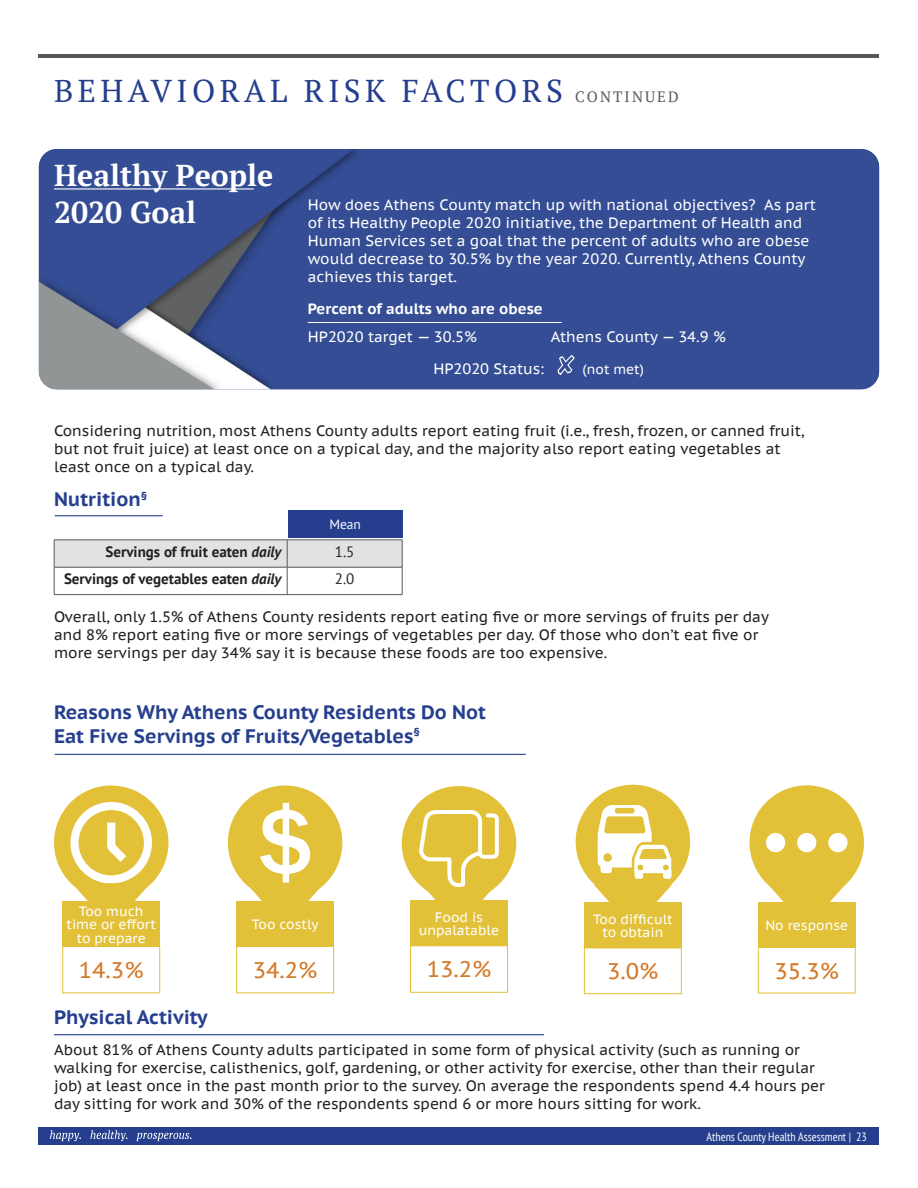
<style>
.page{position:relative;width:918px;height:1188px;background:#fff}
.page>*{position:absolute;margin:0;border:0;box-sizing:border-box;transform-origin:0 0}
.t1{font:31.5px "PT Serif";letter-spacing:.14em;color:#243e8e}
.t2{font:700 30.15px/36.2px "PT Serif";color:#fff}
.t3{font:22.5px "PT Sans Caption";color:#d37a28}
.t4{font:700 19.5px/23.4px "PT Sans Caption";color:#253f8e}
.t5{font:15px/18px "PT Sans Caption";color:#231f20}
.t6{font:15px/18px "PT Sans Caption";color:#fff}
.t7{font:700 15px "PT Sans";color:#231f20}
.t8{font:700 15px "PT Sans Caption";color:#fff}
.t9{font:15px "PT Serif";letter-spacing:.14em;color:#57585a}
.t10{font:15px "PT Sans";color:#231f20}
.t11{font:13.5px/13.5px "PT Sans Caption";color:#fff;text-align:center}
.t12{font:13.5px "PT Sans";color:#fff}
.t13{font:condensed 12px "PT Sans";color:#fff}
.s1{font-style:italic}
</style>
<div class="page">
<div style="left:39px;top:1127px;width:840px;height:18px;background:#253f8e"></div>
<svg style="left:50px;top:1130px;width:31px;height:11px"></svg>
<svg style="left:90px;top:1130px;width:38px;height:11px"></svg>
<svg style="left:137px;top:1133px;width:55px;height:8px"></svg>
<hr style="left:39px;top:54px;width:840px;height:4px;background:#57585a">
<img style="left:39px;top:149px;width:840px;height:240px">
<hr style="left:54px;top:188px;width:200px;height:2px;background:#fff">
<hr style="left:308px;top:322px;width:254px;height:1px;background:#fff">
<div style="left:288px;top:511px;width:114px;height:27px;background:#253f8e"></div>
<svg style="left:54px;top:540px;width:349px;height:54px"></svg>
<hr style="left:54px;top:594px;width:233px;height:1px;background:#57585a">
<hr style="left:287px;top:594px;width:115px;height:1px;background:#57585a">
<hr style="left:55px;top:515px;width:108px;height:1px;background:#253f8e">
<hr style="left:55px;top:754px;width:471px;height:1px;background:#253f8e">
<hr style="left:54px;top:1034px;width:490px;height:1px;background:#253f8e">
<div style="left:62px;top:946px;width:98px;height:47px;border:1px solid #e2c139"></div>
<svg style="left:54px;top:785px;width:114px;height:116px"></svg>
<div style="left:62px;top:901px;width:98px;height:46px;background:#e2c139"></div>
<div style="left:236px;top:946px;width:98px;height:47px;border:1px solid #e2c139"></div>
<svg style="left:228px;top:785px;width:114px;height:116px"></svg>
<div style="left:236px;top:901px;width:98px;height:46px;background:#e2c139"></div>
<div style="left:410px;top:945px;width:98px;height:48px;border:1px solid #e2c139"></div>
<svg style="left:402px;top:786px;width:114px;height:115px"></svg>
<div style="left:410px;top:901px;width:98px;height:45px;background:#e2c139"></div>
<div style="left:584px;top:948px;width:98px;height:46px;border:1px solid #e2c139"></div>
<svg style="left:576px;top:785px;width:114px;height:118px"></svg>
<div style="left:584px;top:903px;width:98px;height:45px;background:#e2c139"></div>
<div style="left:758px;top:947px;width:98px;height:46px;border:1px solid #e2c139"></div>
<svg style="left:750px;top:785px;width:114px;height:117px"></svg>
<div style="left:758px;top:902px;width:98px;height:46px;background:#e2c139"></div>
<svg style="left:558px;top:355px;width:16px;height:19px"></svg>
<p class="t1" style="left:54px;top:70px;width:511px">BEHAVIORAL RISK FACTORS</p>
<p class="t9" style="left:575px;top:87px;width:105px">CONTINUED</p>
<p class="t2" style="left:54px;top:157px;width:221px">Healthy People<br>2020 Goal</p>
<p class="t6" style="left:308px;top:195px;width:510px">How does Athens County match up with national objectives? As part of its Healthy People 2020 initiative, the Department of Health and Human Services set a goal that the percent of adults who are obese would decrease to 30.5% by the year 2020. Currently, Athens County achieves this target.</p>
<p class="t8" style="left:308px;top:298px;width:237px">Percent of adults who are obese</p>
<p class="t6" style="left:308px;top:327px;width:171px">HP2020 target — 30.5%</p>
<p class="t6" style="left:551px;top:327px;width:177px">Athens County — 34.9 %</p>
<p class="t6" style="left:433px;top:359px;width:113px">HP2020 Status:</p>
<p class="t11" style="left:583px;top:362px;width:63px">(not met)</p>
<p class="t5" style="left:54px;top:422px;width:752px">Considering nutrition, most Athens County adults report eating fruit (i.e., fresh, frozen, or canned fruit, but not fruit juice) at least once on a typical day, and the majority also report eating vegetables at least once on a typical day.</p>
<p class="t4" style="left:54px;top:487px;width:95px">Nutrition<sup>§</sup></p>
<p class="t12" style="left:329px;top:516px;width:33px">Mean</p>
<p class="t7" style="left:106px;top:542px;width:177px">Servings of fruit eaten <span class="s1">daily</span></p>
<p class="t10" style="left:335px;top:542px;width:21px">1.5</p>
<p class="t7" style="left:64px;top:569px;width:219px">Servings of vegetables eaten <span class="s1">daily</span></p>
<p class="t10" style="left:335px;top:570px;width:21px">2.0</p>
<p class="t5" style="left:54px;top:607px;width:717px">Overall, only 1.5% of Athens County residents report eating five or more servings of fruits per day and 8% report eating five or more servings of vegetables per day. Of those who don’t eat five or more servings per day 34% say it is because these foods are too expensive.</p>
<p class="t4" style="left:54px;top:700px;width:434px">Reasons Why Athens County Residents Do Not<br>Eat Five Servings of Fruits/Vegetables<sup>§</sup></p>
<p class="t11" style="left:67px;top:904px;width:91px">Too much time or effort to prepare</p>
<p class="t11" style="left:252px;top:917px;width:68px">Too costly</p>
<p class="t11" style="left:419px;top:910px;width:82px">Food is unpalatable</p>
<p class="t11" style="left:593px;top:912px;width:81px">Too difficult to obtain</p>
<p class="t11" style="left:765px;top:918px;width:84px">No response</p>
<p class="t3" style="left:79px;top:956px;width:66px">14.3%</p>
<p class="t3" style="left:253px;top:956px;width:66px">34.2%</p>
<p class="t3" style="left:427px;top:955px;width:66px">13.2%</p>
<p class="t3" style="left:607px;top:957px;width:53px">3.0%</p>
<p class="t3" style="left:774px;top:956px;width:66px">35.3%</p>
<p class="t4" style="left:54px;top:1005px;width:155px">Physical Activity</p>
<p class="t5" style="left:54px;top:1041px;width:772px">About 81% of Athens County adults participated in some form of physical activity (such as running or walking for exercise, calisthenics, golf, gardening, or other activity for exercise, other than their regular job) at least once in the past month prior to the survey. On average the respondents spend 4.4 hours per day sitting for work and 30% of the respondents spend 6 or more hours sitting for work.</p>
<p class="t13" style="left:707px;top:1129px;width:162px">Athens County Health Assessment | 23</p>
</div>
